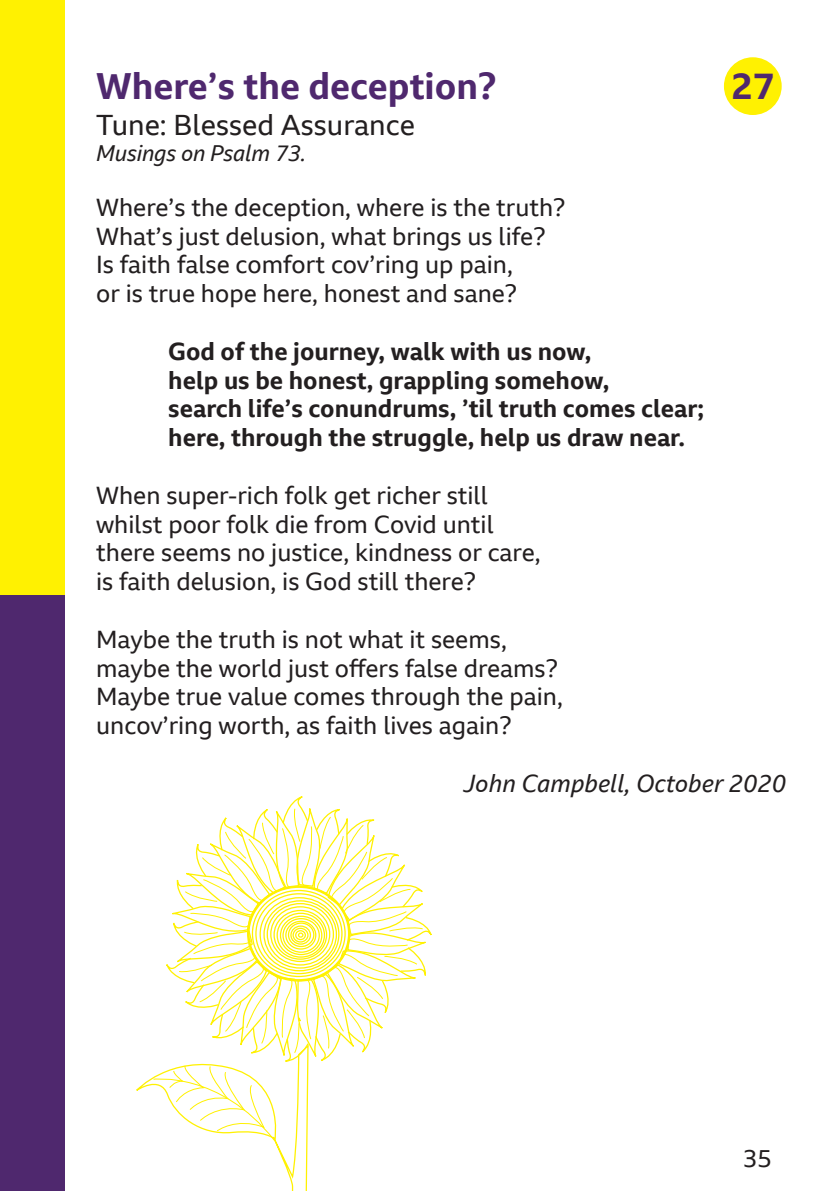
<style>
.page{position:relative;width:840px;height:1191px;background:#fff}
.page>*{position:absolute;margin:0;border:0;box-sizing:border-box;transform-origin:0 0}
.t1{font:700 36px "BBC Reith Sans";color:#4f286e}
.t2{font:28px "BBC Reith Sans";color:#231f20}
.t3{font:24px "BBC Reith Sans";color:#231f20}
.t4{font:700 24px "BBC Reith Sans";color:#231f20}
.t5{font:italic 24px "BBC Reith Sans";color:#231f20}
.t6{font:italic 22px "BBC Reith Sans";letter-spacing:-.01em;color:#231f20}
</style>
<div class="page">
<div style="left:723px;top:57px;width:58px;height:58px;background:#fff101;border-radius:50%"></div>
<div style="left:0;top:0;width:65px;height:595px;background:#fff101"></div>
<div style="left:0;top:595px;width:65px;height:596px;background:#4f286e"></div>
<svg style="left:136px;top:796px;width:296px;height:395px"></svg>
<p class="t1" style="left:96px;top:63px;width:401px">Where’s the deception?</p>
<p class="t1" style="left:731px;top:63px;width:44px">27</p>
<p class="t2" style="left:96px;top:107px;width:320px">Tune: Blessed Assurance</p>
<p class="t6" style="left:96px;top:139px;width:211px">Musings on Psalm 73.</p>
<p class="t3" style="left:96px;top:192px;width:470px">Where’s the deception, where is the truth?</p>
<p class="t3" style="left:96px;top:221px;width:451px">What’s just delusion, what brings us life?</p>
<p class="t3" style="left:96px;top:250px;width:418px">Is faith false comfort cov’ring up pain,</p>
<p class="t3" style="left:96px;top:278px;width:422px">or is true hope here, honest and sane?</p>
<p class="t4" style="left:168px;top:336px;width:424px">God of the journey, walk with us now,</p>
<p class="t4" style="left:168px;top:364px;width:442px">help us be honest, grappling somehow,</p>
<p class="t4" style="left:168px;top:393px;width:537px">search life’s conundrums, ’til truth comes clear;</p>
<p class="t4" style="left:168px;top:422px;width:518px">here, through the struggle, help us draw near.</p>
<p class="t3" style="left:96px;top:480px;width:393px">When super-rich folk get richer still</p>
<p class="t3" style="left:96px;top:509px;width:399px">whilst poor folk die from Covid until</p>
<p class="t3" style="left:96px;top:538px;width:445px">there seems no justice, kindness or care,</p>
<p class="t3" style="left:96px;top:566px;width:381px">is faith delusion, is God still there?</p>
<p class="t3" style="left:96px;top:624px;width:412px">Maybe the truth is not what it seems,</p>
<p class="t3" style="left:96px;top:653px;width:463px">maybe the world just offers false dreams?</p>
<p class="t3" style="left:96px;top:682px;width:468px">Maybe true value comes through the pain,</p>
<p class="t3" style="left:96px;top:710px;width:417px">uncov’ring worth, as faith lives again?</p>
<p class="t5" style="left:463px;top:768px;width:323px">John Campbell, October 2020</p>
<p class="t3" style="left:742px;top:1143px;width:30px">35</p>
</div>
